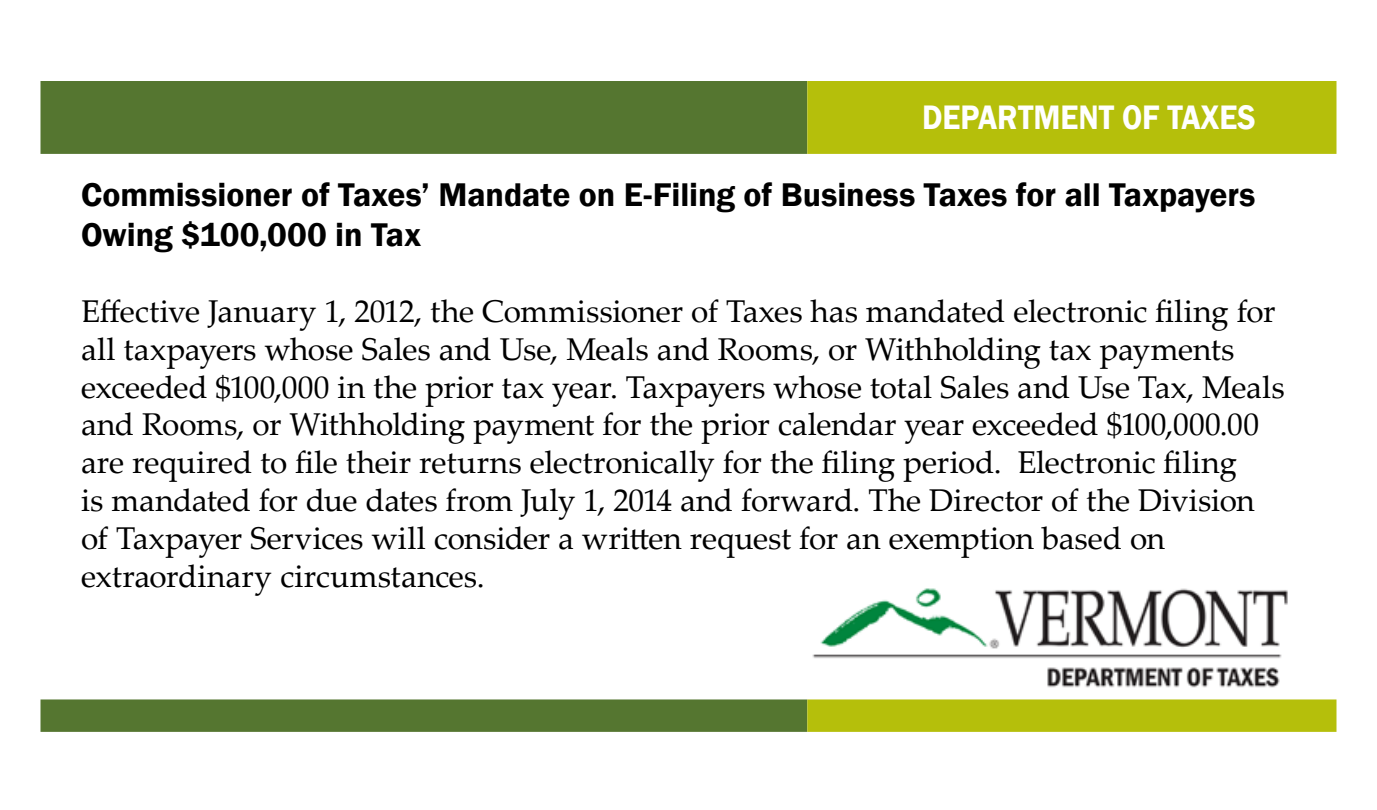
<style>
.page{position:relative;width:1377px;height:810px;background:#fff}
.page>*{position:absolute;margin:0;border:0;box-sizing:border-box;transform-origin:0 0}
.t1{font:600 34.88px "Franklin Gothic";color:#fff;scale:.9 1}
.t2{font:600 33.75px/40.5px "Franklin Gothic";color:#000}
.t3{font:31.5px/37.8px "Palatino Linotype";letter-spacing:-.005em;color:#000}
</style>
<div class="page">
<img style="left:812px;top:588px;width:476px;height:100px">
<div style="left:40px;top:81px;width:767px;height:73px;background:#557630;border:2px solid #557630"></div>
<div style="left:807px;top:81px;width:529px;height:73px;background:#b5bf0b;border:2px solid #b5bf0b"></div>
<div style="left:40px;top:699px;width:767px;height:33px;background:#557630;border:2px solid #557630"></div>
<div style="left:807px;top:699px;width:529px;height:33px;background:#b5bf0b;border:2px solid #b5bf0b"></div>
<p class="t1" style="left:922px;top:96px;width:372px">DEPARTMENT OF TAXES</p>
<p class="t2" style="left:81px;top:175px;width:1176px">Commissioner of Taxes’ Mandate on E-Filing of Business Taxes for all Taxpayers<br>Owing $100,000 in Tax</p>
<p class="t3" style="left:81px;top:291px;width:1205px">Effective January 1, 2012, the Commissioner of Taxes has mandated electronic filing for all taxpayers whose Sales and Use, Meals and Rooms, or Withholding tax payments exceeded $100,000 in the prior tax year. Taxpayers whose total Sales and Use Tax, Meals and Rooms, or Withholding payment for the prior calendar year exceeded $100,000.00 are required to file their returns electronically for the filing period. Electronic filing<br>is mandated for due dates from July 1, 2014 and forward. The Director of the Division of Taxpayer Services will consider a written request for an exemption based on extraordinary circumstances.</p>
</div>
